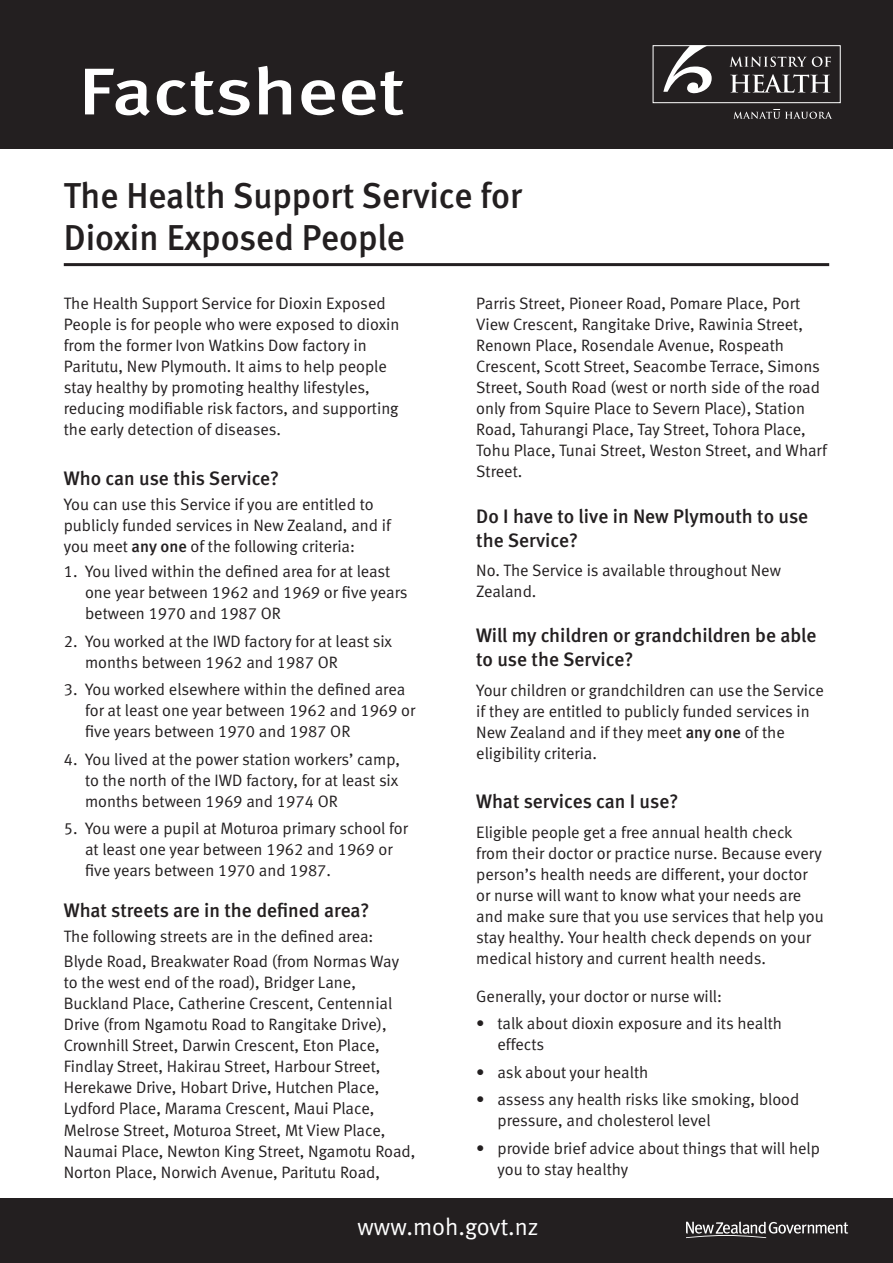
<style>
.page{position:relative;width:893px;height:1263px;background:#fff}
.page>*{position:absolute;margin:0;border:0;box-sizing:border-box;transform-origin:0 0}
.t1{font:66px "Meta Medium LF";color:#fff;scale:1.2 1}
.t2{font:36px/42px "Meta Medium LF";color:#231f20}
.t3{font:24px "Meta Normal LF";color:#fff}
.t4{font:19.5px/24px "Meta Medium LF";color:#231f20}
.t5{font:16.5px/21px "Meta Normal LF";color:#231f20}
.s1{font-family:"Meta Medium LF"}
</style>
<div class="page">
<hr style="left:64px;top:263px;width:765px;height:3px;background:#231f20">
<div style="left:0;top:0;width:893px;height:149px;background:#231f20"></div>
<div style="left:653px;top:45px;width:188px;height:58px;border:1px solid #fff"></div>
<svg style="left:730px;top:74px;width:100px;height:19px"></svg>
<svg style="left:729px;top:56px;width:102px;height:11px"></svg>
<svg style="left:663px;top:45px;width:49px;height:48px"></svg>
<svg style="left:733px;top:109px;width:99px;height:10px"></svg>
<div style="left:0;top:1198px;width:893px;height:65px;background:#231f20"></div>
<svg style="left:686px;top:1221px;width:162px;height:17px"></svg>
<h1 class="t1" style="left:79px;top:53px;width:273px">Factsheet</h1>
<h2 class="t2" style="left:64px;top:176px;width:460px">The Health Support Service for<br>Dioxin Exposed People</h2>
<p class="t5" style="left:64px;top:293px;width:337px">The Health Support Service for Dioxin Exposed People is for people who were exposed to dioxin from the former Ivon Watkins Dow factory in Paritutu, New Plymouth. It aims to help people stay healthy by promoting healthy lifestyles, reducing modifiable risk factors, and supporting the early detection of diseases.</p>
<p class="t4" style="left:64px;top:466px;width:217px">Who can use this Service?</p>
<p class="t5" style="left:64px;top:494px;width:329px">You can use this Service if you are entitled to publicly funded services in New Zealand, and if you meet <span class="s1">any one</span> of the following criteria:</p>
<p class="t5" style="left:85px;top:561px;width:324px;text-indent:-21px">1. You lived within the defined area for at least one year between 1962 and 1969 or five years between 1970 and 1987 OR</p>
<p class="t5" style="left:85px;top:630px;width:309px;text-indent:-21px">2. You worked at the IWD factory for at least six months between 1962 and 1987 OR</p>
<p class="t5" style="left:85px;top:679px;width:332px;text-indent:-21px">3. You worked elsewhere within the defined area for at least one year between 1962 and 1969 or five years between 1970 and 1987 OR</p>
<p class="t5" style="left:85px;top:748px;width:317px;text-align:justify;text-indent:-21px">4. You lived at the power station workers’ camp, to the north of the IWD factory, for at least six months between 1969 and 1974 OR</p>
<p class="t5" style="left:85px;top:817px;width:324px;text-indent:-21px">5. You were a pupil at Moturoa primary school for at least one year between 1962 and 1969 or five years between 1970 and 1987.</p>
<p class="t4" style="left:64px;top:898px;width:307px">What streets are in the defined area?</p>
<p class="t5" style="left:64px;top:924px;width:337px;line-height:25.2px">The following streets are in the defined area:<br>Blyde Road, Breakwater Road (from Normas Way</p>
<p class="t5" style="left:64px;top:972px;width:353px">to the west end of the road), Bridger Lane, Buckland Place, Catherine Crescent, Centennial Drive (from Ngamotu Road to Rangitake Drive), Crownhill Street, Darwin Crescent, Eton Place, Findlay Street, Hakirau Street, Harbour Street, Herekawe Drive, Hobart Drive, Hutchen Place, Lydford Place, Marama Crescent, Maui Place, Melrose Street, Moturoa Street, Mt View Place, Naumai Place, Newton King Street, Ngamotu Road, Norton Place, Norwich Avenue, Paritutu Road,</p>
<p class="t5" style="left:476px;top:293px;width:352px">Parris Street, Pioneer Road, Pomare Place, Port View Crescent, Rangitake Drive, Rawinia Street, Renown Place, Rosendale Avenue, Rospeath Crescent, Scott Street, Seacombe Terrace, Simons Street, South Road (west or north side of the road only from Squire Place to Severn Place), Station Road, Tahurangi Place, Tay Street, Tohora Place, Tohu Place, Tunai Street, Weston Street, and Wharf Street.</p>
<p class="t4" style="left:476px;top:504px;width:333px">Do I have to live in New Plymouth to use the Service?</p>
<p class="t5" style="left:476px;top:560px;width:306px">No. The Service is available throughout New<br>Zealand.</p>
<p class="t4" style="left:476px;top:624px;width:342px">Will my children or grandchildren be able to use the Service?</p>
<p class="t5" style="left:476px;top:679px;width:349px">Your children or grandchildren can use the Service if they are entitled to publicly funded services in New Zealand and if they meet <span class="s1">any one</span> of the eligibility criteria.</p>
<p class="t4" style="left:476px;top:790px;width:204px">What services can I use?</p>
<p class="t5" style="left:476px;top:821px;width:349px">Eligible people get a free annual health check from their doctor or practice nurse. Because every person’s health needs are different, your doctor or nurse will want to know what your needs are and make sure that you use services that help you stay healthy. Your health check depends on your medical history and current health needs.</p>
<p class="t5" style="left:476px;top:985px;width:247px">Generally, your doctor or nurse will:</p>
<p class="t5" style="left:497px;top:1013px;width:286px;text-indent:-21px">• talk about dioxin exposure and its health effects</p>
<p class="t5" style="left:476px;top:1061px;width:174px">• ask about your health</p>
<p class="t5" style="left:497px;top:1089px;width:303px;text-indent:-21px">• assess any health risks like smoking, blood pressure, and cholesterol level</p>
<p class="t5" style="left:497px;top:1137px;width:324px;text-indent:-21px">• provide brief advice about things that will help you to stay healthy</p>
<h3 class="t3" style="left:357px;top:1212px;width:183px">www.moh.govt.nz</h3>
</div>
